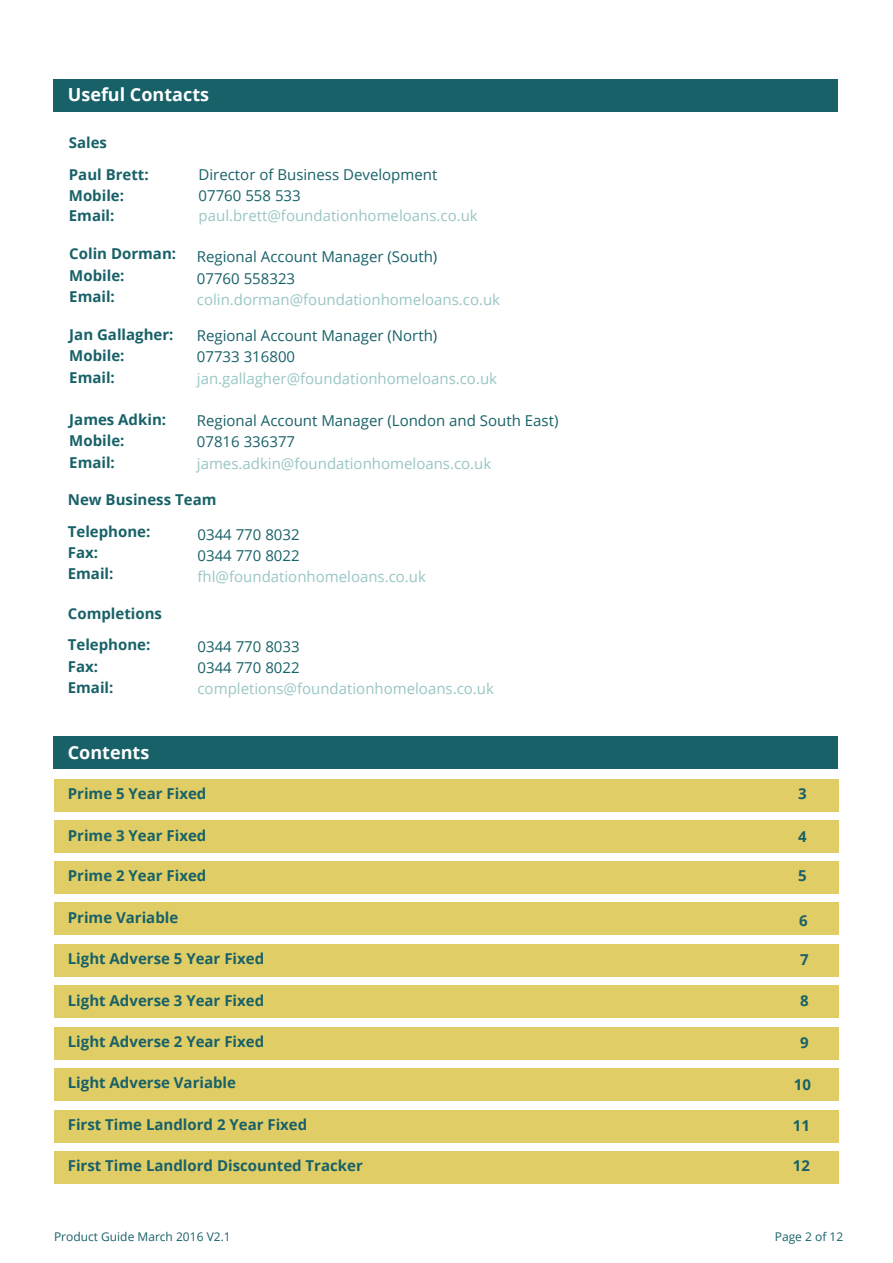
<style>
.page{position:relative;width:893px;height:1263px;background:#fff}
.page>*{position:absolute;margin:0;border:0;box-sizing:border-box;transform-origin:0 0}
.t1{font:700 18px "Open Sans";color:#fff}
.t2{font:700 15px "Open Sans";color:#186168}
.t3{font:15px "Open Sans";color:#186168}
.t4{font:15px "Open Sans";color:#99c5c5}
.t5{font:12px "Open Sans";color:#186168}
</style>
<div class="page">
<div style="left:53px;top:80px;width:785px;height:32px;background:#186168"></div>
<div style="left:54px;top:779px;width:785px;height:33px;background:#e1cd65"></div>
<div style="left:54px;top:821px;width:785px;height:32px;background:#e1cd65"></div>
<div style="left:54px;top:861px;width:785px;height:32px;background:#e1cd65"></div>
<div style="left:54px;top:944px;width:785px;height:32px;background:#e1cd65"></div>
<div style="left:54px;top:985px;width:785px;height:33px;background:#e1cd65"></div>
<div style="left:54px;top:1027px;width:785px;height:32px;background:#e1cd65"></div>
<div style="left:54px;top:1110px;width:785px;height:32px;background:#e1cd65"></div>
<div style="left:54px;top:1151px;width:785px;height:33px;background:#e1cd65"></div>
<div style="left:53px;top:737px;width:785px;height:32px;background:#186168"></div>
<div style="left:54px;top:902px;width:785px;height:33px;background:#e1cd65"></div>
<div style="left:54px;top:1068px;width:785px;height:33px;background:#e1cd65"></div>
<p class="t1" style="left:68px;top:82px;width:143px">Useful Contacts</p>
<p class="t2" style="left:69px;top:132px;width:40px">Sales</p>
<p class="t2" style="left:69px;top:163px;width:81px">Paul Brett:</p>
<p class="t2" style="left:69px;top:185px;width:57px">Mobile:</p>
<p class="t3" style="left:199px;top:164px;width:240px">Director of Business Development</p>
<p class="t3" style="left:199px;top:185px;width:104px">07760 558 533</p>
<p class="t2" style="left:69px;top:205px;width:47px">Email:</p>
<p class="t4" style="left:199px;top:205px;width:281px">paul.brett@foundationhomeloans.co.uk</p>
<p class="t2" style="left:69px;top:243px;width:108px">Colin Dorman:</p>
<p class="t2" style="left:69px;top:264px;width:57px">Mobile:</p>
<p class="t2" style="left:69px;top:286px;width:47px">Email:</p>
<p class="t2" style="left:69px;top:324px;width:106px">Jan Gallagher:</p>
<p class="t2" style="left:69px;top:345px;width:57px">Mobile:</p>
<p class="t2" style="left:69px;top:366px;width:47px">Email:</p>
<p class="t2" style="left:69px;top:409px;width:98px">James Adkin:</p>
<p class="t2" style="left:69px;top:430px;width:57px">Mobile:</p>
<p class="t2" style="left:69px;top:452px;width:47px">Email:</p>
<p class="t3" style="left:197px;top:247px;width:242px">Regional Account Manager (South)</p>
<p class="t3" style="left:197px;top:268px;width:100px">07760 558323</p>
<p class="t4" style="left:197px;top:289px;width:305px">colin.dorman@foundationhomeloans.co.uk</p>
<p class="t3" style="left:197px;top:325px;width:242px">Regional Account Manager (North)</p>
<p class="t3" style="left:197px;top:347px;width:100px">07733 316800</p>
<p class="t4" style="left:197px;top:368px;width:302px">jan.gallagher@foundationhomeloans.co.uk</p>
<p class="t3" style="left:197px;top:410px;width:363px">Regional Account Manager (London and South East)</p>
<p class="t3" style="left:197px;top:432px;width:100px">07816 336377</p>
<p class="t4" style="left:197px;top:453px;width:296px">james.adkin@foundationhomeloans.co.uk</p>
<p class="t2" style="left:68px;top:489px;width:150px">New Business Team</p>
<p class="t2" style="left:68px;top:521px;width:84px">Telephone:</p>
<p class="t2" style="left:68px;top:542px;width:32px">Fax:</p>
<p class="t2" style="left:68px;top:563px;width:47px">Email:</p>
<p class="t2" style="left:68px;top:602px;width:96px">Completions</p>
<p class="t2" style="left:68px;top:634px;width:84px">Telephone:</p>
<p class="t2" style="left:68px;top:656px;width:32px">Fax:</p>
<p class="t2" style="left:68px;top:677px;width:47px">Email:</p>
<p class="t3" style="left:198px;top:524px;width:104px">0344 770 8032</p>
<p class="t3" style="left:198px;top:545px;width:104px">0344 770 8022</p>
<p class="t4" style="left:198px;top:567px;width:230px">fhl@foundationhomeloans.co.uk</p>
<p class="t3" style="left:198px;top:636px;width:104px">0344 770 8033</p>
<p class="t3" style="left:198px;top:657px;width:104px">0344 770 8022</p>
<p class="t4" style="left:198px;top:678px;width:298px">completions@foundationhomeloans.co.uk</p>
<p class="t1" style="left:68px;top:740px;width:83px">Contents</p>
<p class="t2" style="left:68px;top:783px;width:140px">Prime 5 Year Fixed</p>
<p class="t2" style="left:798px;top:783px;width:10px">3</p>
<p class="t2" style="left:68px;top:825px;width:140px">Prime 3 Year Fixed</p>
<p class="t2" style="left:68px;top:865px;width:140px">Prime 2 Year Fixed</p>
<p class="t2" style="left:798px;top:826px;width:10px">4</p>
<p class="t2" style="left:798px;top:865px;width:10px">5</p>
<p class="t2" style="left:68px;top:906px;width:112px">Prime Variable</p>
<p class="t2" style="left:799px;top:910px;width:10px">6</p>
<p class="t2" style="left:68px;top:948px;width:198px">Light Adverse 5 Year Fixed</p>
<p class="t2" style="left:68px;top:989px;width:198px">Light Adverse 3 Year Fixed</p>
<p class="t2" style="left:68px;top:1031px;width:198px">Light Adverse 2 Year Fixed</p>
<p class="t2" style="left:800px;top:949px;width:10px">7</p>
<p class="t2" style="left:800px;top:989px;width:10px">8</p>
<p class="t2" style="left:800px;top:1032px;width:10px">9</p>
<p class="t2" style="left:68px;top:1072px;width:170px">Light Adverse Variable</p>
<p class="t2" style="left:794px;top:1073px;width:19px">10</p>
<p class="t2" style="left:68px;top:1114px;width:241px">First Time Landlord 2 Year Fixed</p>
<p class="t2" style="left:68px;top:1155px;width:297px">First Time Landlord Discounted Tracker</p>
<p class="t5" style="left:54px;top:1228px;width:178px">Product Guide March 2016 V2.1</p>
<p class="t2" style="left:793px;top:1115px;width:19px">11</p>
<p class="t2" style="left:793px;top:1155px;width:19px">12</p>
<p class="t5" style="left:775px;top:1228px;width:70px">Page 2 of 12</p>
</div>
